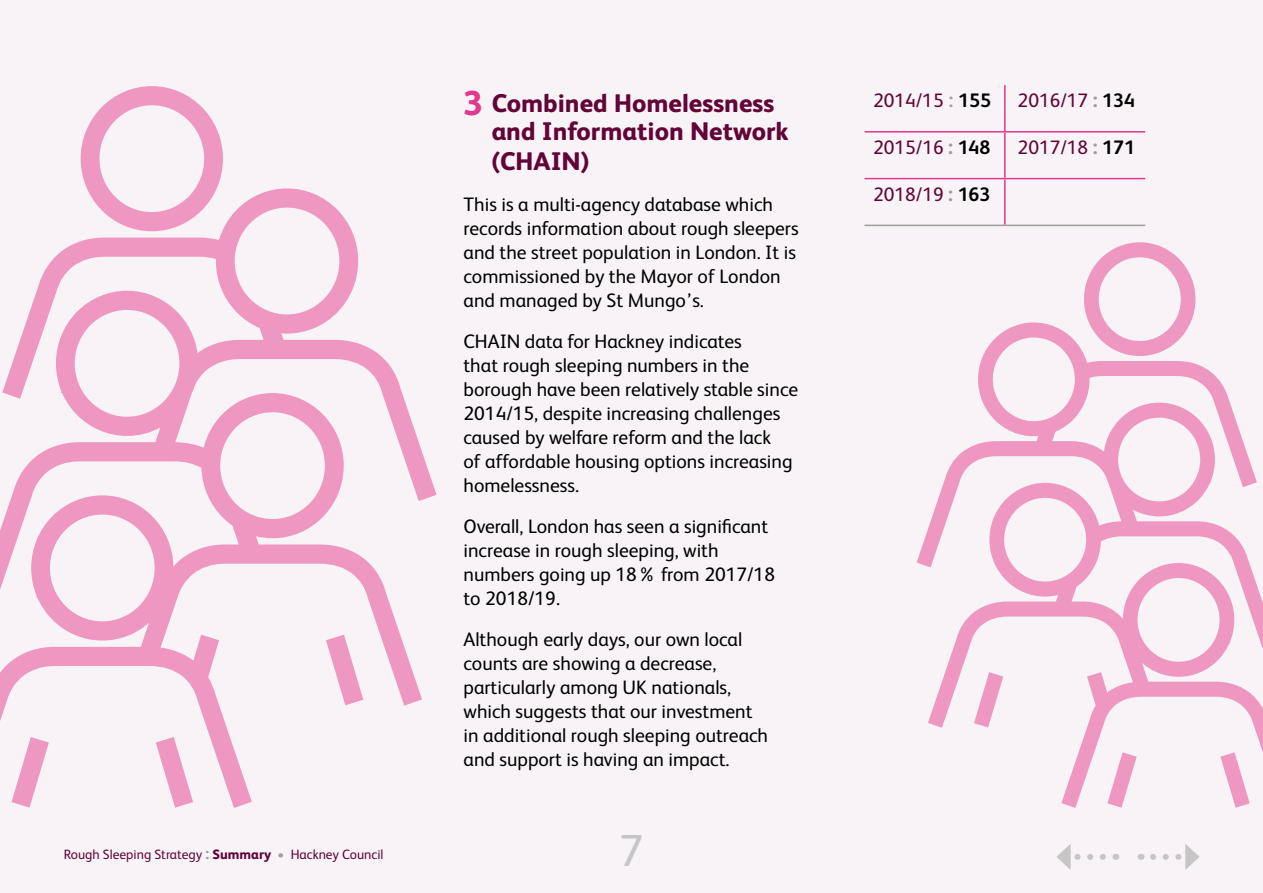
<style>
.page{position:relative;width:1263px;height:893px;background:#f6f0f4}
.page>*{position:absolute;margin:0;border:0;box-sizing:border-box;transform-origin:0 0}
.t1{font:45px "FS Albert";color:#c6c6c6}
.t2{font:800 25.5px/29.2px "FS Albert";color:#620438}
.t3{font:19.5px/24px "FS Albert";color:#000}
.t4{font:19.5px "FS Albert";color:#620438}
.t5{font:13.5px "FS Albert";color:#620438}
.s1{font-weight:800;font-size:16.5px;color:#9d9d9c}
.s2{font-weight:800}
.s3{color:#9d9d9c}
.s4{font-size:34.5px;color:#e2388d}
.s5{font-weight:700;font-size:21px;color:#9d9d9c}
.s6{font-weight:700;color:#000}
.s7{font-weight:800;font-size:21px;color:#9d9d9c}
</style>
<div class="page">
<hr style="left:864px;top:225px;width:141px;height:1px;background:#9d9d9c">
<hr style="left:1005px;top:225px;width:140px;height:1px;background:#9d9d9c">
<hr style="left:1004px;top:85px;width:1px;height:46px;background:#e2388d">
<hr style="left:864px;top:131px;width:141px;height:2px;background:#e2388d">
<hr style="left:1005px;top:131px;width:140px;height:2px;background:#e2388d">
<hr style="left:1004px;top:133px;width:1px;height:45px;background:#e2388d">
<hr style="left:864px;top:178px;width:141px;height:1px;background:#e2388d">
<hr style="left:1005px;top:178px;width:140px;height:1px;background:#e2388d">
<hr style="left:1004px;top:179px;width:1px;height:46px;background:#e2388d">
<svg style="left:81px;top:86px;width:142px;height:102px"></svg>
<svg style="left:0;top:188px;width:436px;height:620px"></svg>
<svg style="left:326px;top:635px;width:37px;height:70px"></svg>
<svg style="left:12px;top:737px;width:37px;height:71px"></svg>
<svg style="left:156px;top:737px;width:37px;height:71px"></svg>
<svg style="left:1084px;top:242px;width:111px;height:80px"></svg>
<svg style="left:917px;top:322px;width:346px;height:486px"></svg>
<svg style="left:974px;top:672px;width:29px;height:55px"></svg>
<svg style="left:1220px;top:752px;width:30px;height:56px"></svg>
<svg style="left:1107px;top:752px;width:30px;height:56px"></svg>
<svg style="left:1153px;top:844px;width:46px;height:26px"></svg>
<svg style="left:1057px;top:844px;width:46px;height:26px"></svg>
<p class="t5" style="left:64px;top:845px;width:321px">Rough Sleeping Strategy <span class="s1">:</span> <span class="s2">Summary</span> <span class="s3">•</span> Hackney Council</p>
<h2 class="t2" style="left:492px;top:87px;width:299px;text-indent:-28px"><span class="s4">3</span> Combined Homelessness and Information Network (CHAIN)</h2>
<p class="t3" style="left:463px;top:191px;width:337px">This is a multi-agency database which records information about rough sleepers and the street population in London. It is commissioned by the Mayor of London and managed by St Mungo’s.</p>
<p class="t3" style="left:463px;top:328px;width:336px">CHAIN data for Hackney indicates<br>that rough sleeping numbers in the borough have been relatively stable since 2014/15, despite increasing challenges caused by welfare reform and the lack<br>of affordable housing options increasing homelessness.</p>
<p class="t3" style="left:463px;top:514px;width:313px">Overall, London has seen a significant increase in rough sleeping, with numbers going up 18% from 2017/18 to 2018/19.</p>
<p class="t3" style="left:463px;top:627px;width:306px">Although early days, our own local counts are showing a decrease, particularly among UK nationals, which suggests that our investment in additional rough sleeping outreach and support is having an impact.</p>
<h1 class="t1" style="left:619px;top:820px;width:26px">7</h1>
<p class="t4" style="left:873px;top:88px;width:119px">2014/15 <span class="s5">:</span> <span class="s6">155</span></p>
<p class="t4" style="left:1018px;top:88px;width:119px">2016/17 <span class="s7">:</span> <span class="s6">134</span></p>
<p class="t4" style="left:873px;top:134px;width:119px">2015/16 <span class="s7">:</span> <span class="s6">148</span></p>
<p class="t4" style="left:1017px;top:134px;width:119px">2017/18 <span class="s7">:</span> <span class="s6">171</span></p>
<p class="t4" style="left:873px;top:181px;width:119px">2018/19 <span class="s7">:</span> <span class="s6">163</span></p>
</div>
